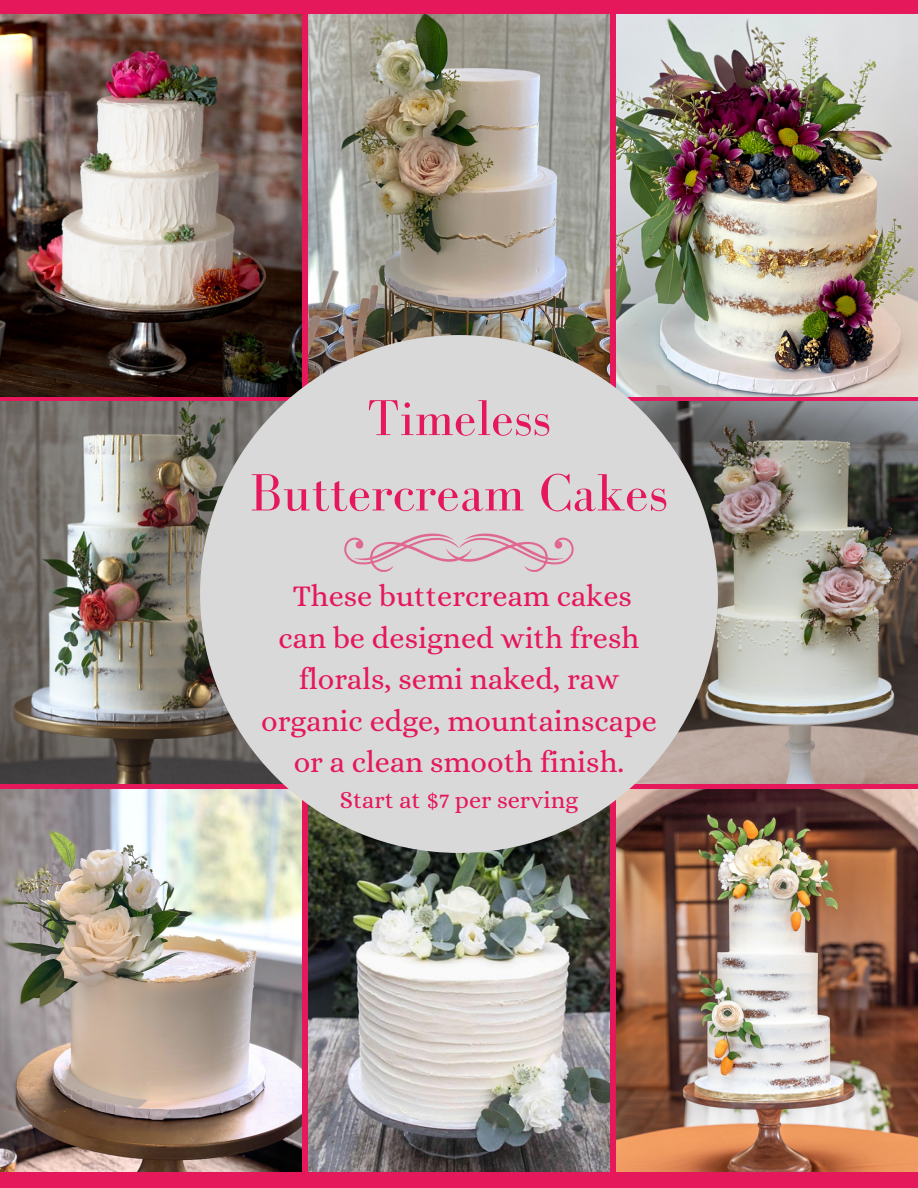
<style>
.page{position:relative;width:918px;height:1188px;background:#e5185b}
.page>*{position:absolute;margin:0;border:0;box-sizing:border-box;transform-origin:0 0}
.t1{font:53.85px "Bodoni FLF";color:#e5185b}
.t2{font:51.9px "Bodoni FLF";color:#e5185b}
.t3{font:30.3px/41.7px "Alice";color:#e5185b;text-align:center}
.t4{font:24.3px "Alice";color:#e5185b}
</style>
<div class="page">
<img style="left:0;top:15px;width:302px;height:381px">
<img style="left:308px;top:15px;width:302px;height:368px">
<img style="left:616px;top:15px;width:302px;height:381px">
<img style="left:0;top:402px;width:285px;height:381px">
<img style="left:633px;top:402px;width:285px;height:381px">
<img style="left:0;top:790px;width:302px;height:381px">
<img style="left:308px;top:805px;width:302px;height:366px">
<img style="left:616px;top:790px;width:302px;height:381px">
<div style="left:200px;top:335px;width:518px;height:518px;background:#d9d9d9;border-radius:50%"></div>
<svg style="left:344px;top:534px;width:230px;height:38px"></svg>
<p class="t2" style="left:367px;top:390px;width:185px">Timeless</p>
<p class="t1" style="left:250px;top:463px;width:419px">Buttercream Cakes</p>
<p class="t3" style="left:261px;top:575px;width:397px">These buttercream cakes<br>can be designed with fresh florals, semi naked, raw organic edge, mountainscape or a clean smooth finish.</p>
<p class="t4" style="left:340px;top:786px;width:240px">Start at $7 per serving</p>
</div>
